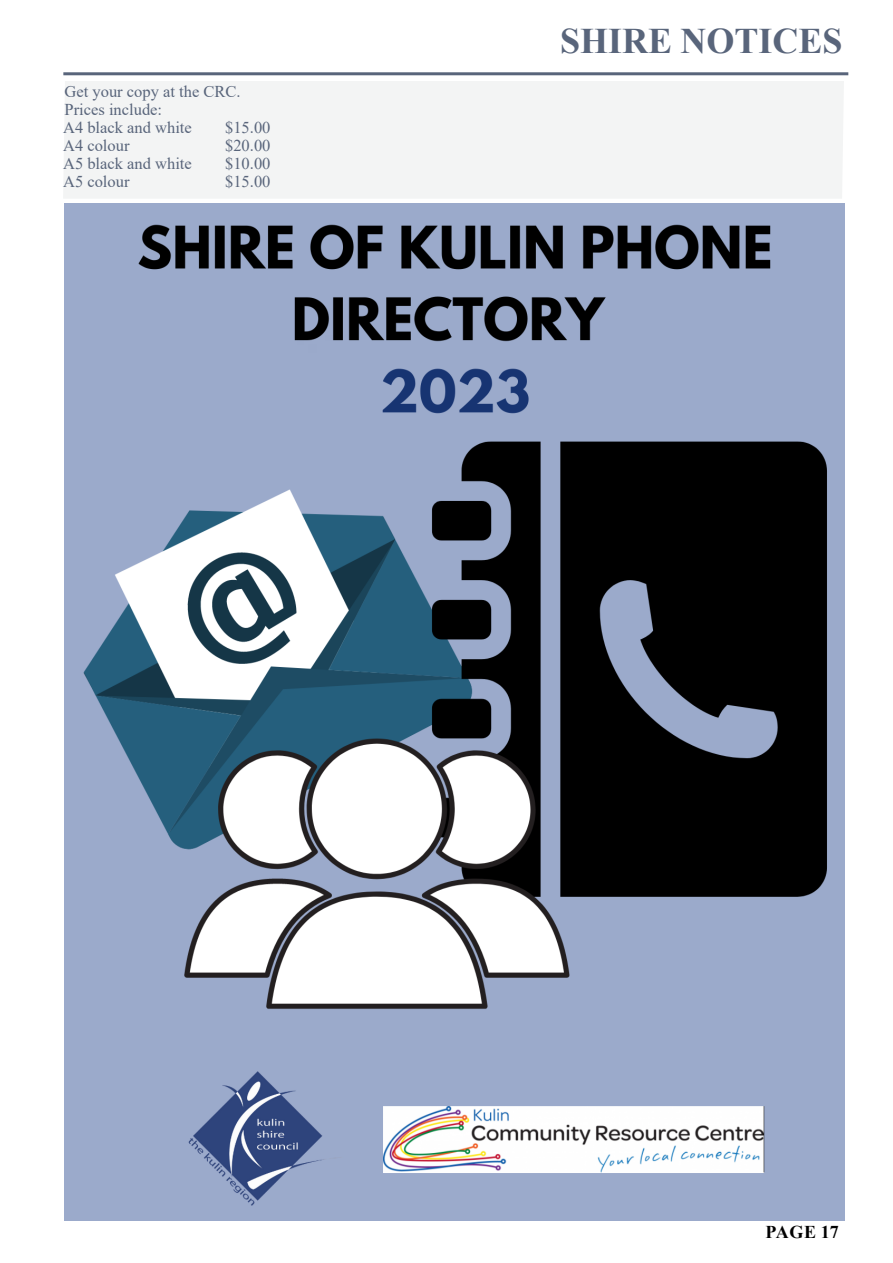
<style>
.page{position:relative;width:893px;height:1263px;background:#fff}
.page>*{position:absolute;margin:0;border:0;box-sizing:border-box;transform-origin:0 0}
.t1{font:700 36px "Times New Roman";color:#59657b}
.t2{font:700 18px "Times New Roman";letter-spacing:.015em;color:#000}
.t3{font:16.5px/18px "Times New Roman";color:#59657b}
</style>
<div class="page">
<hr style="left:63px;top:72px;width:785px;height:3px;background:#59657b">
<img style="left:65px;top:203px;width:779px;height:1017px">
<div style="left:63px;top:81px;width:781px;height:117px;background:#f3f4f4"></div>
<p class="t3" style="left:63px;top:82px;width:179px">Get your copy at the CRC.<br>Prices include:<br>A4 black and white</p>
<p class="t3" style="left:225px;top:118px;width:47px">$15.00</p>
<p class="t3" style="left:63px;top:136px;width:68px">A4 colour</p>
<p class="t3" style="left:225px;top:136px;width:47px">$20.00</p>
<p class="t3" style="left:63px;top:154px;width:130px">A5 black and white</p>
<p class="t3" style="left:225px;top:154px;width:47px">$10.00</p>
<p class="t3" style="left:63px;top:172px;width:68px">A5 colour</p>
<p class="t3" style="left:225px;top:172px;width:47px">$15.00</p>
<h1 class="t1" style="left:560px;top:15px;width:284px">SHIRE NOTICES</h1>
<p class="t2" style="left:766px;top:1219px;width:75px">PAGE 17</p>
</div>
